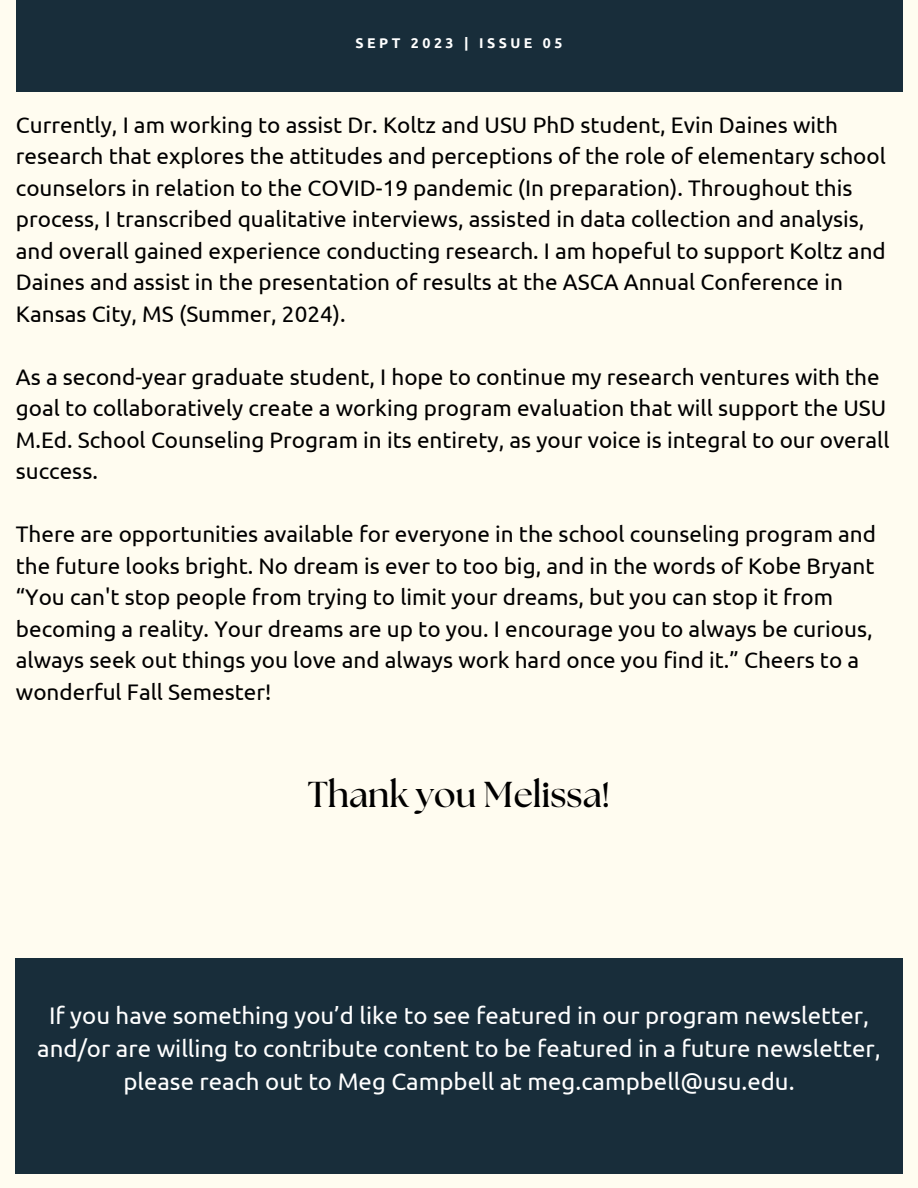
<style>
.page{position:relative;width:918px;height:1188px;background:#fffcf0}
.page>*{position:absolute;margin:0;border:0;box-sizing:border-box;transform-origin:0 0}
.t1{font:700 36px "The Seasons";color:#000}
.t2{font:24px/32.7px "Ubuntu";color:#fff;text-align:center}
.t3{font:22.5px/31.5px "Ubuntu";color:#000}
.t4{font:700 14.1px "Ubuntu";letter-spacing:.25em;color:#fff}
</style>
<div class="page">
<div style="left:16px;top:0;width:886px;height:92px;background:#182d3a"></div>
<div style="left:15px;top:958px;width:887px;height:216px;background:#182d3a"></div>
<p class="t4" style="left:355px;top:35px;width:209px">SEPT 2023 | ISSUE 05</p>
<p class="t3" style="left:16px;top:109px;width:872px">Currently, I am working to assist Dr. Koltz and USU PhD student, Evin Daines with research that explores the attitudes and perceptions of the role of elementary school counselors in relation to the COVID-19 pandemic (In preparation). Throughout this process, I transcribed qualitative interviews, assisted in data collection and analysis, and overall gained experience conducting research. I am hopeful to support Koltz and Daines and assist in the presentation of results at the ASCA Annual Conference in Kansas City, MS (Summer, 2024).</p>
<p class="t3" style="left:16px;top:361px;width:875px">As a second-year graduate student, I hope to continue my research ventures with the goal to collaboratively create a working program evaluation that will support the USU M.Ed. School Counseling Program in its entirety, as your voice is integral to our overall success.</p>
<p class="t3" style="left:16px;top:518px;width:862px">There are opportunities available for everyone in the school counseling program and the future looks bright. No dream is ever to too big, and in the words of Kobe Bryant “You can't stop people from trying to limit your dreams, but you can stop it from becoming a reality. Your dreams are up to you. I encourage you to always be curious, always seek out things you love and always work hard once you find it.” Cheers to a wonderful Fall Semester!</p>
<p class="t1" style="left:308px;top:778px;width:304px">Thank you Melissa!</p>
<p class="t2" style="left:37px;top:999px;width:845px">If you have something you’d like to see featured in our program newsletter, and/or are willing to contribute content to be featured in a future newsletter, please reach out to Meg Campbell at meg.campbell@usu.edu.</p>
</div>
